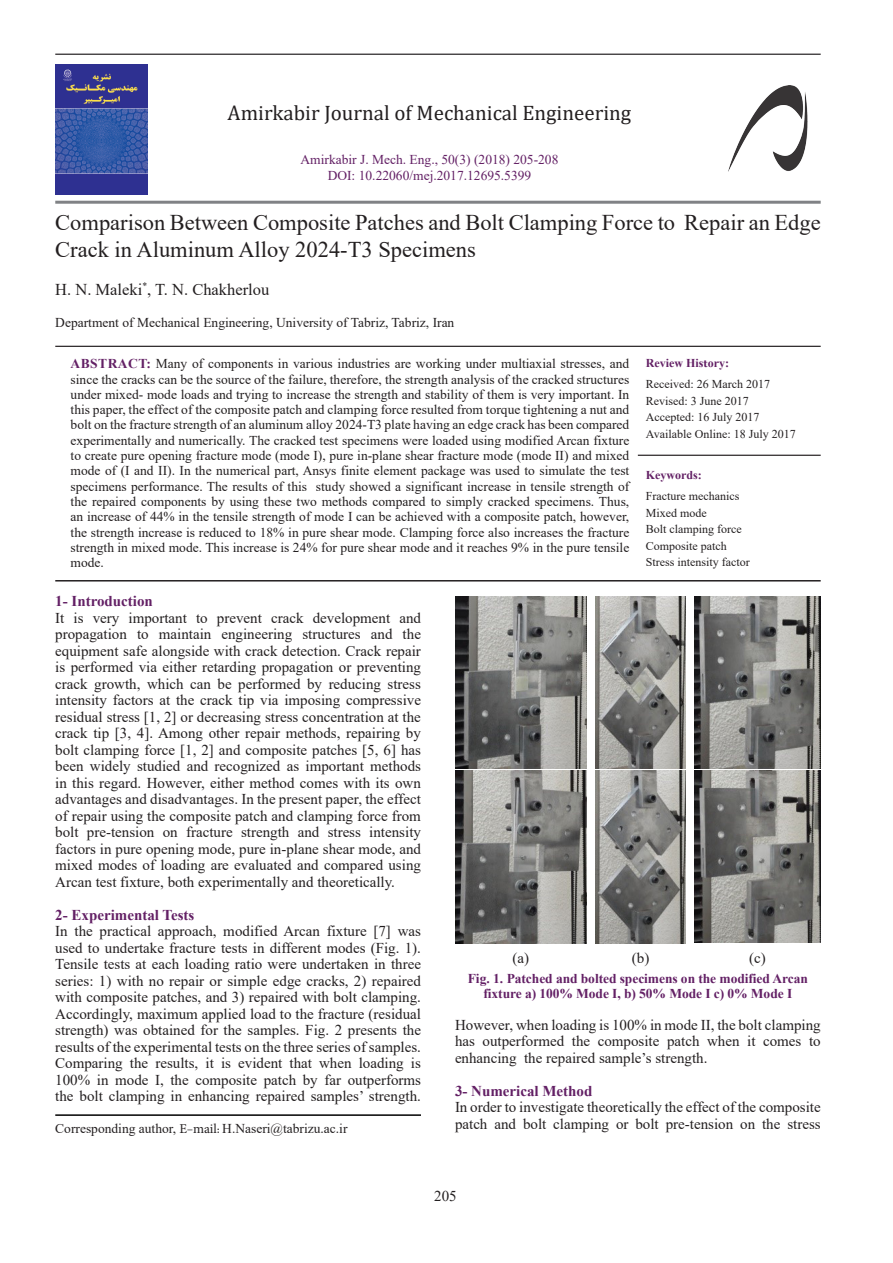
<style>
.page{position:relative;width:893px;height:1263px;background:#fff}
.page>*{position:absolute;margin:0;border:0;box-sizing:border-box;transform-origin:0 0}
.t1{font:22.5px/27px "Times New Roman";color:#231f20}
.Normal_Text{font:21px "Cambria Math";color:#231f20}
.t2{font:16.5px "Times New Roman";color:#231f20}
.Normal_Text-2{font:15px/16.5px "Times New Roman";color:#231f20;text-align:justify}
.t3{font:700 15px "Times New Roman";color:#632065}
.t4{font:13.5px/15.3px "Times New Roman";color:#231f20;text-align:justify}
.Captions__Figures__d{font:700 13.5px/15px "Times New Roman";letter-spacing:-.005em;color:#632065;text-align:center}
.Normal_Text-3{font:13.5px "Times New Roman";color:#632065}
.t5{font:12px/16.5px "Times New Roman";color:#231f20}
.t6{font:700 12px "Times New Roman";color:#632065}
.s1{font-weight:700;color:#632065}
.s2{font-family:"Georgia";font-weight:700;font-size:10.5px;color:#632065}
.s3{font-family:"Minion Pro"}
.s4{font-family:"B Mitra"}
</style>
<div class="page">
<hr style="left:55px;top:54px;width:766px;height:1px;background:#231f20">
<hr style="left:55px;top:201px;width:766px;height:3px;background:#808285">
<img style="left:55px;top:65px;width:93px;height:130px">
<img style="left:728px;top:86px;width:80px;height:86px">
<hr style="left:55px;top:346px;width:766px;height:1px;background:#231f20">
<hr style="left:638px;top:455px;width:183px;height:1px;background:#231f20">
<hr style="left:55px;top:580px;width:766px;height:1px;background:#231f20">
<hr style="left:55px;top:1114px;width:366px;height:2px;background:#000">
<img style="left:455px;top:596px;width:132px;height:172px">
<img style="left:455px;top:770px;width:132px;height:173px">
<img style="left:595px;top:596px;width:91px;height:172px">
<img style="left:694px;top:596px;width:127px;height:172px">
<img style="left:595px;top:770px;width:91px;height:173px">
<img style="left:694px;top:770px;width:127px;height:173px">
<p class="Normal_Text" style="left:228px;top:101px;width:405px">Amirkabir Journal of Mechanical Engineering</p>
<p class="Normal_Text-3" style="left:300px;top:150px;width:259px">Amirkabir J. Mech. Eng., 50(3) (2018) 205-208</p>
<p class="Normal_Text-3" style="left:328px;top:166px;width:205px">DOI: 10.22060/mej.2017.12695.5399</p>
<h1 class="t1" style="left:55px;top:208px;width:767px">Comparison Between Composite Patches and Bolt Clamping Force to Repair an Edge<br>Crack in Aluminum Alloy 2024-T3 Specimens</h1>
<p class="t2" style="left:55px;top:278px;width:216px">H. N. Maleki<sup>*</sup>, T. N. Chakherlou</p>
<p class="t4" style="left:55px;top:314px;width:401px">Department of Mechanical Engineering, University of Tabriz, Tabriz, Iran</p>
<p class="t4" style="left:71px;top:356px;width:560px"><span class="s1">ABSTRACT:</span> Many of components in various industries are working under multiaxial stresses, and since the cracks can be the source of the failure, therefore, the strength analysis of the cracked structures under mixed- mode loads and trying to increase the strength and stability of them is very important. In this paper, the effect of the composite patch and clamping force resulted from torque tightening a nut and bolt on the fracture strength of an aluminum alloy 2024-T3 plate having an edge crack has been compared experimentally and numerically. The cracked test specimens were loaded using modified Arcan fixture to create pure opening fracture mode (mode I), pure in-plane shear fracture mode (mode II) and mixed mode of (I and II). In the numerical part, Ansys finite element package was used to simulate the test specimens performance. The results of this study showed a significant increase in tensile strength of the repaired components by using these two methods compared to simply cracked specimens. Thus, an increase of 44% in the tensile strength of mode I can be achieved with a composite patch, however, the strength increase is reduced to 18% in pure shear mode. Clamping force also increases the fracture strength in mixed mode. This increase is 24% for pure shear mode and it reaches 9% in the pure tensile mode.</p>
<p class="t5" style="left:646px;top:352px;width:126px;line-height:21px"><span class="s1">Review His</span><span class="s2">t</span><span class="s1">ory:<br></span>Received: 26 March 2017</p>
<p class="t5" style="left:646px;top:392px;width:151px">Revised: 3 June 2017<br>Accepted: 16 July 2017<br>Available Online: 18 July 2017</p>
<p class="t6" style="left:646px;top:466px;width:57px">Keywords:</p>
<p class="t5" style="left:646px;top:487px;width:105px">Fracture mechanics<br>Mixed mode<br>Bolt clamping force<br>Composite patch<br>Stress intensity factor</p>
<p class="t3" style="left:55px;top:590px;width:99px">1- Introduction</p>
<p class="Normal_Text-2" style="left:55px;top:609px;width:367px">It is very important to prevent crack development and propagation to maintain engineering structures and the equipment safe alongside with crack detection. Crack repair is performed via either retarding propagation or preventing crack growth, which can be performed by reducing stress intensity factors at the crack tip via imposing compressive residual stress [1, 2] or decreasing stress concentration at the crack tip [3, 4]. Among other repair methods, repairing by bolt clamping force [1, 2] and composite patches [5, 6] has been widely studied and recognized as important methods in this regard. However, either method comes with its own advantages and disadvantages. In the present paper, the effect of repair using the composite patch and clamping force from bolt pre-tension on fracture strength and stress intensity factors in pure opening mode, pure in-plane shear mode, and mixed modes of loading are evaluated and compared using Arcan test fixture, both experimentally and theoretically.</p>
<p class="t3" style="left:55px;top:904px;width:141px">2- Experimental Tests</p>
<p class="Normal_Text-2" style="left:55px;top:922px;width:367px">In the practical approach, modified Arcan fixture [7] was used to undertake fracture tests in different modes (Fig. 1).<br>Tensile tests at each loading ratio were undertaken in three series: 1) with no repair or simple edge cracks, 2) repaired with composite patches, and 3) repaired with bolt clamping.<br>Accordingly, maximum applied load to the fracture (residual strength) was obtained for the samples. Fig. 2 presents the results of the experimental tests on the three series of samples.<br>Comparing the results, it is evident that when loading is 100% in mode I, the composite patch by far outperforms the bolt clamping in enhancing repaired samples’ strength.</p>
<p class="Normal_Text-2" style="left:513px;top:949px;width:18px">(a)</p>
<p class="Normal_Text-2" style="left:632px;top:949px;width:19px">(b)</p>
<p class="Normal_Text-2" style="left:749px;top:949px;width:18px">(c)</p>
<p class="Captions__Figures__d" style="left:468px;top:970px;width:342px">Fig. 1. Patched and bolted specimens on the modified Arcan fixture a) 100% Mode I, b) 50% Mode I c) 0% Mode I</p>
<p class="Normal_Text-2" style="left:455px;top:1016px;width:367px">However, when loading is 100% in mode II, the bolt clamping has outperformed the composite patch when it comes to enhancing the repaired sample’s strength.</p>
<p class="t3" style="left:455px;top:1080px;width:139px">3- Numerical Method</p>
<p class="Normal_Text-2" style="left:455px;top:1099px;width:367px">In order to investigate theoretically the effect of the composite</p>
<p class="t4" style="left:55px;top:1121px;width:294px">Corresponding author, <span class="s3">E</span><span class="s4">-</span><span class="s3">mail</span><span class="s4">:</span> H.Naseri@tabrizu.ac.ir</p>
<p class="Normal_Text-2" style="left:455px;top:1115px;width:367px">patch and bolt clamping or bolt pre-tension on the stress</p>
<p class="Normal_Text-2" style="left:434px;top:1187px;width:24px">205</p>
</div>
